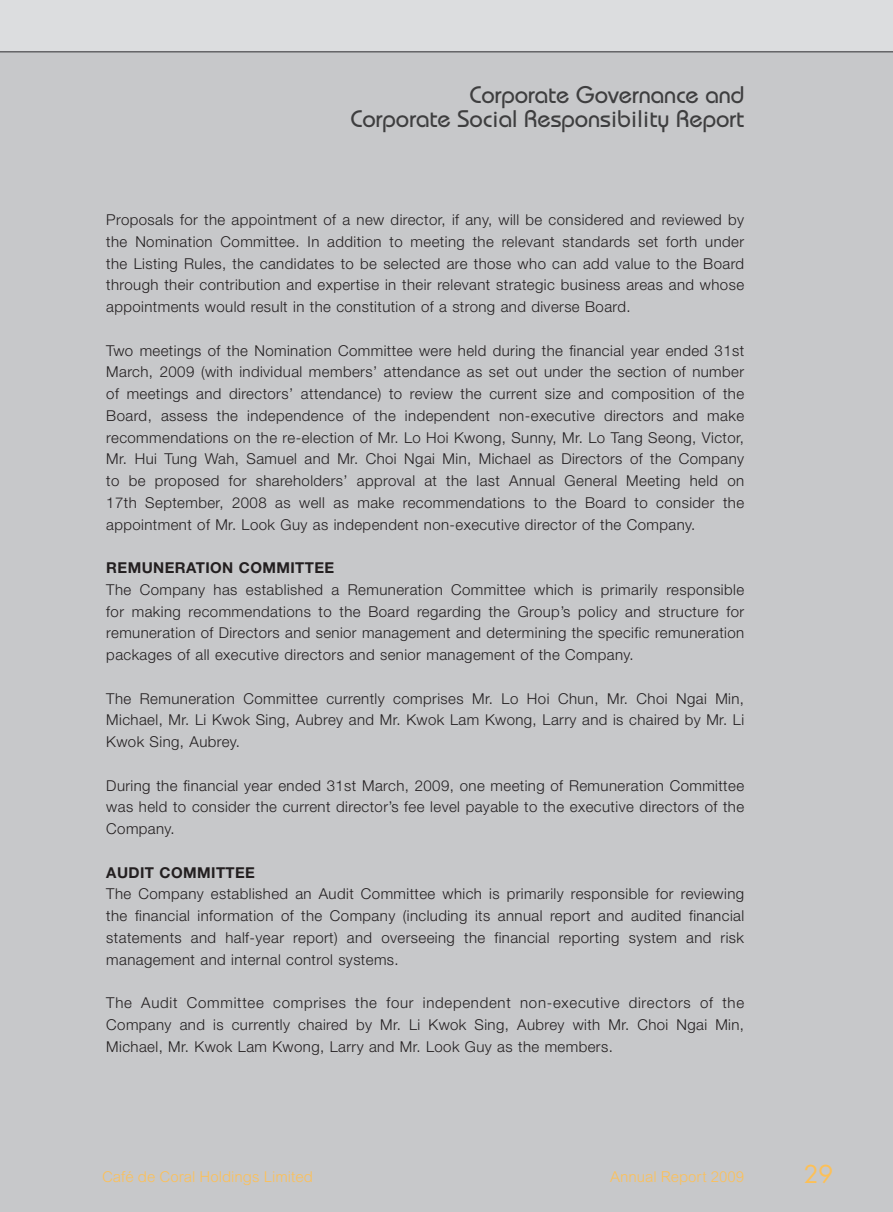
<style>
.page{position:relative;width:893px;height:1212px;background:#fff}
.page>*{position:absolute;margin:0;border:0;box-sizing:border-box;transform-origin:0 0}
.t1{font:500 24px/24px "Bauhaus Std";color:#3e3e3f;text-align:right}
.t2{font:24px "Futura Std";color:#fdc056}
.t3{font:300 15px/21.8px "Helvetica Neue LT Std";letter-spacing:.03em;color:#231f20;text-align:justify}
.t4{font:300 15px "Arial MT Std";color:#fdc056}
.t5{font:700 15px "Helvetica Neue LT Std";letter-spacing:.03em;color:#231f20}
</style>
<div class="page">
<div style="left:0;top:51px;width:893px;height:1161px;background:#c7c8ca"></div>
<div style="left:0;top:0;width:893px;height:52px;background:#dcdddf"></div>
<hr style="left:0;top:51px;width:893px;height:2px;background:#636366">
<h1 class="t1" style="left:351px;top:85px;width:395px">Corporate Governance and<br>Corporate Social Responsibility Report</h1>
<p class="t3" style="left:106px;top:211px;width:639px">Proposals for the appointment of a new director, if any, will be considered and reviewed by the Nomination Committee. In addition to meeting the relevant standards set forth under the Listing Rules, the candidates to be selected are those who can add value to the Board through their contribution and expertise in their relevant strategic business areas and whose appointments would result in the constitution of a strong and diverse Board.</p>
<p class="t3" style="left:106px;top:341px;width:639px">Two meetings of the Nomination Committee were held during the financial year ended 31st March, 2009 (with individual members’ attendance as set out under the section of number of meetings and directors’ attendance) to review the current size and composition of the Board, assess the independence of the independent non-executive directors and make recommendations on the re-election of Mr. Lo Hoi Kwong, Sunny, Mr. Lo Tang Seong, Victor, Mr. Hui Tung Wah, Samuel and Mr. Choi Ngai Min, Michael as Directors of the Company to be proposed for shareholders’ approval at the last Annual General Meeting held on 17th September, 2008 as well as make recommendations to the Board to consider the appointment of Mr. Look Guy as independent non-executive director of the Company.</p>
<p class="t5" style="left:106px;top:562px;width:230px">REMUNERATION COMMITTEE</p>
<p class="t3" style="left:106px;top:580px;width:639px">The Company has established a Remuneration Committee which is primarily responsible for making recommendations to the Board regarding the Group’s policy and structure for remuneration of Directors and senior management and determining the specific remuneration packages of all executive directors and senior management of the Company.</p>
<p class="t3" style="left:106px;top:689px;width:639px">The Remuneration Committee currently comprises Mr. Lo Hoi Chun, Mr. Choi Ngai Min, Michael, Mr. Li Kwok Sing, Aubrey and Mr. Kwok Lam Kwong, Larry and is chaired by Mr. Li Kwok Sing, Aubrey.</p>
<p class="t3" style="left:106px;top:776px;width:639px">During the financial year ended 31st March, 2009, one meeting of Remuneration Committee was held to consider the current director’s fee level payable to the executive directors of the Company.</p>
<p class="t5" style="left:106px;top:867px;width:150px">AUDIT COMMITTEE</p>
<p class="t3" style="left:106px;top:885px;width:639px">The Company established an Audit Committee which is primarily responsible for reviewing the financial information of the Company (including its annual report and audited financial statements and half-year report) and overseeing the financial reporting system and risk management and internal control systems.</p>
<p class="t3" style="left:106px;top:994px;width:639px">The Audit Committee comprises the four independent non-executive directors of the Company and is currently chaired by Mr. Li Kwok Sing, Aubrey with Mr. Choi Ngai Min, Michael, Mr. Kwok Lam Kwong, Larry and Mr. Look Guy as the members.</p>
<p class="t4" style="left:102px;top:1171px;width:212px">Café de Coral Holdings Limited</p>
<p class="t4" style="left:610px;top:1171px;width:135px">Annual Report 2009</p>
<h1 class="t2" style="left:804px;top:1160px;width:31px">29</h1>
</div>
